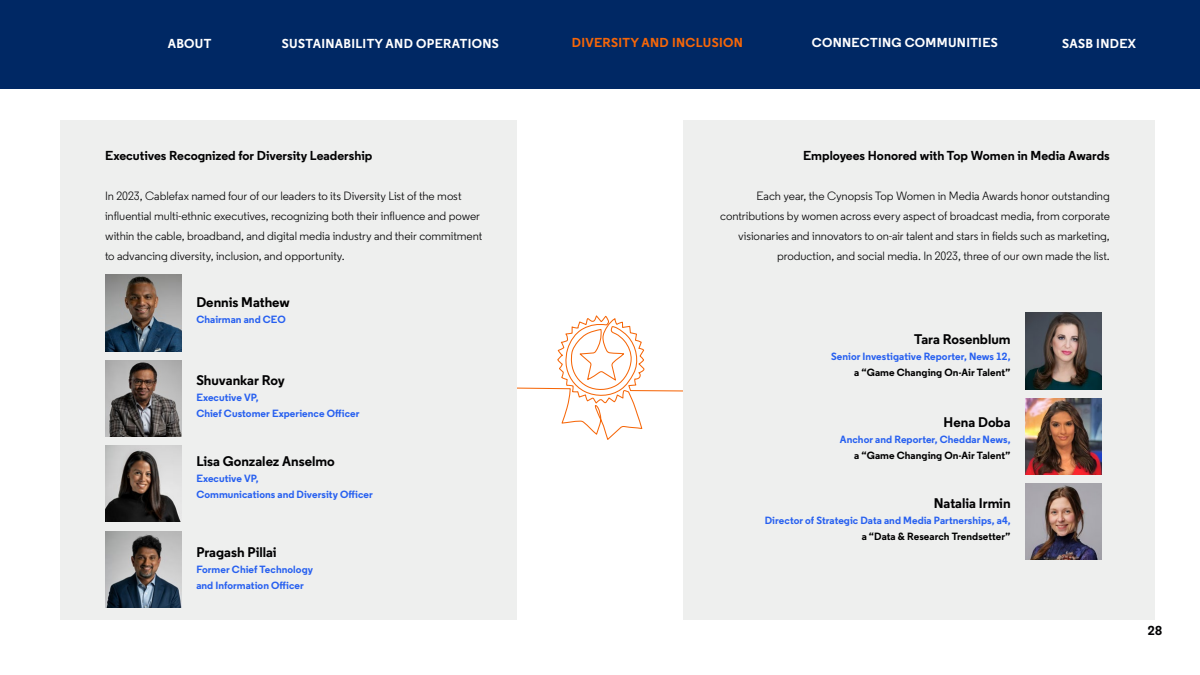
<style>
.page{position:relative;width:1200px;height:675px;background:#fff}
.page>*{position:absolute;margin:0;border:0;box-sizing:border-box;transform-origin:0 0}
.títol_caixes{font:700 14px "Regular";color:#020203}
.títol_caixes-2{font:700 14px "Regular";color:#000}
.TÍTOL_GRAFICS___TAULES{font:700 13px "Regular";color:#020203}
.t1{font:700 13px "Regular";letter-spacing:.025em;color:#fff}
.t2{font:700 13px "Regular";letter-spacing:.025em;color:#f66608}
.TEXT{font:12px/20px "Regular";letter-spacing:-.005em;color:#020203}
.títol_caixes-3{font:700 10.5px/16px "Regular";letter-spacing:.005em;color:#2760f0}
.s1{color:#000}
</style>
<div class="page">
<svg style="left:516px;top:315px;width:168px;height:125px"></svg>
<div style="left:60px;top:120px;width:456px;height:500px;background:#eeefee"></div>
<div style="left:684px;top:120px;width:471px;height:500px;background:#eeefee"></div>
<div style="left:0;top:0;width:1200px;height:90px;background:#002864"></div>
<img style="left:105px;top:275px;width:76px;height:76px">
<img style="left:1026px;top:313px;width:76px;height:76px">
<img style="left:105px;top:360px;width:76px;height:76px">
<img style="left:1026px;top:398px;width:76px;height:77px">
<img style="left:105px;top:446px;width:76px;height:76px">
<img style="left:1026px;top:484px;width:76px;height:76px">
<img style="left:105px;top:531px;width:76px;height:76px">
<p class="t1" style="left:168px;top:35px;width:45px">ABOUT</p>
<p class="t1" style="left:282px;top:35px;width:219px">SUSTAINABILITY AND OPERATIONS</p>
<p class="t2" style="left:572px;top:34px;width:173px">DIVERSITY AND INCLUSION</p>
<p class="t1" style="left:812px;top:34px;width:188px">CONNECTING COMMUNITIES</p>
<p class="t1" style="left:1062px;top:35px;width:75px">SASB INDEX</p>
<p class="TÍTOL_GRAFICS___TAULES" style="left:105px;top:147px;width:269px">Executives Recognized for Diversity Leadership</p>
<p class="TEXT" style="left:105px;top:186px;width:379px">In 2023, Cablefax named four of our leaders to its Diversity List of the most influential multi-ethnic executives, recognizing both their influence and power within the cable, broadband, and digital media industry and their commitment to advancing diversity, inclusion, and opportunity.</p>
<p class="títol_caixes-2" style="left:196px;top:293px;width:95px">Dennis Mathew</p>
<p class="títol_caixes-3" style="left:196px;top:311px;width:91px">Chairman and CEO</p>
<p class="títol_caixes" style="left:196px;top:371px;width:90px">Shuvankar Roy</p>
<p class="títol_caixes-3" style="left:196px;top:390px;width:165px">Executive VP,<br>Chief Customer Experience Officer</p>
<p class="títol_caixes" style="left:196px;top:452px;width:140px">Lisa Gonzalez Anselmo</p>
<p class="títol_caixes-3" style="left:196px;top:471px;width:178px">Executive VP,<br>Communications and Diversity Officer</p>
<p class="títol_caixes" style="left:196px;top:543px;width:82px">Pragash Pillai</p>
<p class="títol_caixes-3" style="left:196px;top:561px;width:118px">Former Chief Technology and Information Officer</p>
<p class="TÍTOL_GRAFICS___TAULES" style="left:803px;top:147px;width:308px">Employees Honored with Top Women in Media Awards</p>
<p class="TEXT" style="left:720px;top:186px;width:391px;text-align:right">Each year, the Cynopsis Top Women in Media Awards honor outstanding contributions by women across every aspect of broadcast media, from corporate visionaries and innovators to on-air talent and stars in fields such as marketing, production, and social media. In 2023, three of our own made the list.</p>
<p class="títol_caixes" style="left:914px;top:330px;width:98px">Tara Rosenblum</p>
<p class="títol_caixes-3" style="left:831px;top:348px;width:181px;text-align:right">Senior Investigative Reporter, News 12, <span class="s1">a “Game Changing On-Air Talent”</span></p>
<p class="títol_caixes" style="left:944px;top:413px;width:68px">Hena Doba</p>
<p class="títol_caixes-3" style="left:840px;top:431px;width:172px;text-align:right">Anchor and Reporter, Cheddar News, <span class="s1">a “Game Changing On-Air Talent”</span></p>
<p class="títol_caixes" style="left:934px;top:494px;width:78px">Natalia Irmin</p>
<p class="títol_caixes-3" style="left:765px;top:512px;width:247px;text-align:right">Director of Strategic Data and Media Partnerships, a4, <span class="s1">a “Data &amp; Research Trendsetter”</span></p>
<p class="TÍTOL_GRAFICS___TAULES" style="left:1148px;top:622px;width:16px">28</p>
</div>
